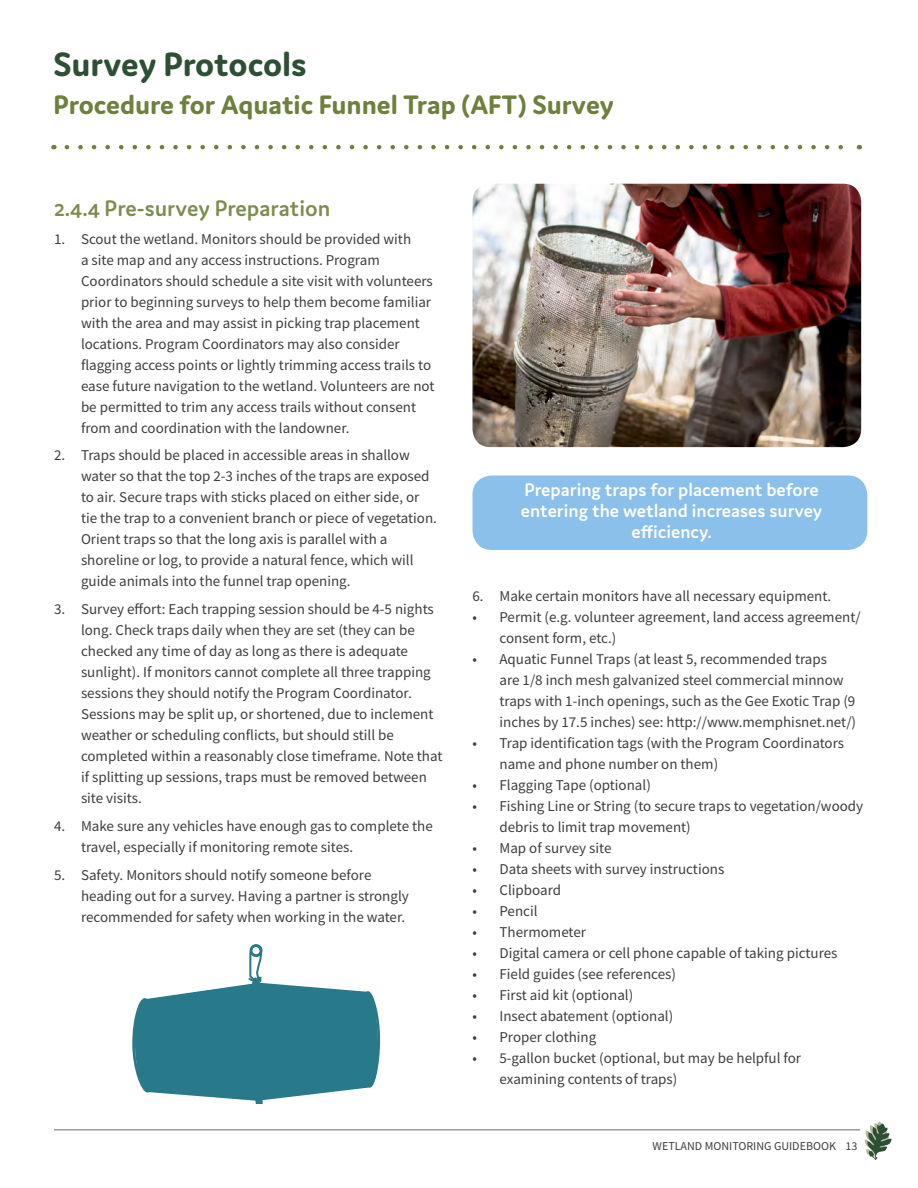
<style>
.page{position:relative;width:918px;height:1188px;background:#fff}
.page>*{position:absolute;margin:0;border:0;box-sizing:border-box;transform-origin:0 0}
.Page_header{font:700 36px "Domus";color:#2d5035}
.secondary_header{font:700 28.5px "Domus";color:#6f803d}
.subheader_2{font:600 24px "Domus";color:#7d8c4f}
.Subheader{font:600 19.5px/21px "Domus";color:#fff;text-align:center}
.t1{font:15px/21px "Source Sans Pro";color:#3e3e3f}
.t2{font:12px "Source Sans Pro";color:#3e3e3f}
</style>
<div class="page">
<hr style="left:54px;top:1129px;width:806px;height:2px;background:#97999c">
<svg style="left:865px;top:1122px;width:27px;height:38px"></svg>
<svg style="left:67px;top:145px;width:776px;height:4px"></svg>
<img style="left:472px;top:184px;width:389px;height:263px">
<div style="left:472px;top:475px;width:395px;height:75px;background:#8ac0ea;border-radius:20px"></div>
<svg style="left:132px;top:944px;width:249px;height:160px"></svg>
<p class="Page_header" style="left:53px;top:44px;width:255px">Survey Protocols</p>
<p class="secondary_header" style="left:53px;top:89px;width:562px">Procedure for Aquatic Funnel Trap (AFT) Survey</p>
<p class="subheader_2" style="left:54px;top:195px;width:278px">2.4.4 Pre-survey Preparation</p>
<p class="t1" style="left:81px;top:228px;width:355px;text-indent:-27px">1. Scout the wetland. Monitors should be provided with<br>a site map and any access instructions. Program Coordinators should schedule a site visit with volunteers prior to beginning surveys to help them become familiar with the area and may assist in picking trap placement locations. Program Coordinators may also consider flagging access points or lightly trimming access trails to ease future navigation to the wetland. Volunteers are not be permitted to trim any access trails without consent from and coordination with the landowner.</p>
<p class="t1" style="left:81px;top:445px;width:358px;text-indent:-27px">2. Traps should be placed in accessible areas in shallow water so that the top 2-3 inches of the traps are exposed to air. Secure traps with sticks placed on either side, or tie the trap to a convenient branch or piece of vegetation.<br>Orient traps so that the long axis is parallel with a shoreline or log, to provide a natural fence, which will guide animals into the funnel trap opening.</p>
<p class="t1" style="left:81px;top:599px;width:363px;text-indent:-27px">3. Survey effort: Each trapping session should be 4-5 nights long. Check traps daily when they are set (they can be checked any time of day as long as there is adequate sunlight). If monitors cannot complete all three trapping sessions they should notify the Program Coordinator.<br>Sessions may be split up, or shortened, due to inclement weather or scheduling conflicts, but should still be completed within a reasonably close timeframe. Note that if splitting up sessions, traps must be removed between site visits.</p>
<p class="t1" style="left:81px;top:815px;width:353px;text-indent:-27px">4. Make sure any vehicles have enough gas to complete the travel, especially if monitoring remote sites.</p>
<p class="t1" style="left:81px;top:864px;width:329px;text-indent:-27px">5. Safety. Monitors should notify someone before heading out for a survey. Having a partner is strongly recommended for safety when working in the water.</p>
<p class="Subheader" style="left:521px;top:479px;width:303px">Preparing traps for placement before entering the wetland increases survey efficiency.</p>
<p class="t1" style="left:472px;top:586px;width:360px">6. Make certain monitors have all necessary equipment.</p>
<p class="t1" style="left:500px;top:607px;width:363px;text-indent:-27px">• Permit (e.g. volunteer agreement, land access agreement/ consent form, etc.)</p>
<p class="t1" style="left:500px;top:649px;width:358px;text-indent:-27px">• Aquatic Funnel Traps (at least 5, recommended traps<br>are 1/8 inch mesh galvanized steel commercial minnow traps with 1-inch openings, such as the Gee Exotic Trap (9 inches by 17.5 inches) see: http://www.memphisnet.net/)</p>
<p class="t1" style="left:500px;top:733px;width:346px;text-indent:-27px">• Trap identification tags (with the Program Coordinators name and phone number on them)</p>
<p class="t1" style="left:472px;top:775px;width:180px">• Flagging Tape (optional)</p>
<p class="t1" style="left:500px;top:796px;width:365px;text-indent:-27px">• Fishing Line or String (to secure traps to vegetation/woody debris to limit trap movement)</p>
<p class="t1" style="left:472px;top:838px;width:141px">• Map of survey site</p>
<p class="t1" style="left:472px;top:859px;width:253px">• Data sheets with survey instructions</p>
<p class="t1" style="left:472px;top:880px;width:90px">• Clipboard</p>
<p class="t1" style="left:472px;top:901px;width:67px">• Pencil</p>
<p class="t1" style="left:472px;top:922px;width:115px">• Thermometer</p>
<p class="t1" style="left:472px;top:943px;width:366px">• Digital camera or cell phone capable of taking pictures</p>
<p class="t1" style="left:472px;top:964px;width:205px">• Field guides (see references)</p>
<p class="t1" style="left:472px;top:985px;width:162px">• First aid kit (optional)</p>
<p class="t1" style="left:472px;top:1006px;width:202px">• Insect abatement (optional)</p>
<p class="t1" style="left:472px;top:1027px;width:125px">• Proper clothing</p>
<p class="t1" style="left:500px;top:1048px;width:303px;text-indent:-27px">• 5-gallon bucket (optional, but may be helpful for examining contents of traps)</p>
<p class="t2" style="left:653px;top:1138px;width:206px">WETLAND MONITORING GUIDEBOOK 13</p>
</div>
